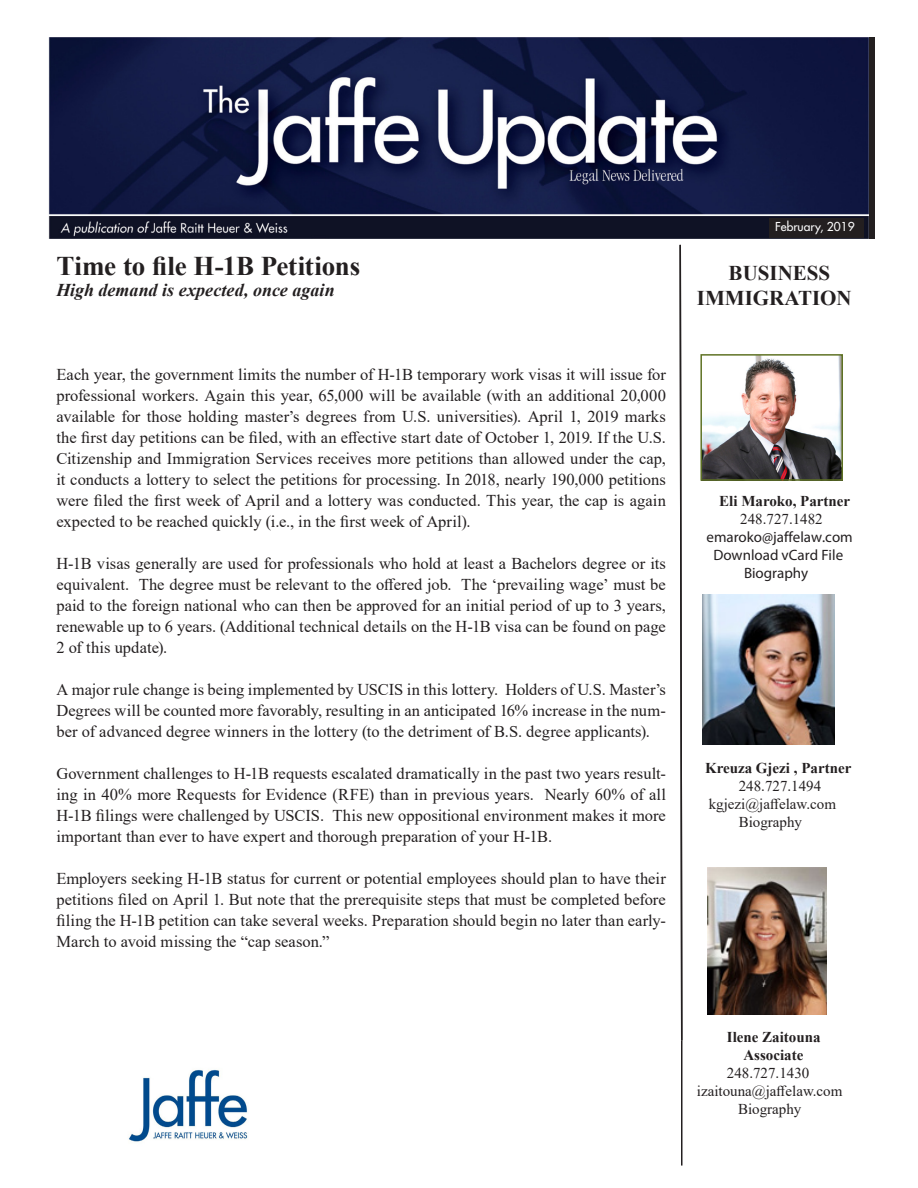
<style>
.page{position:relative;width:918px;height:1188px;background:#fff}
.page>*{position:absolute;margin:0;border:0;box-sizing:border-box;transform-origin:0 0}
.t1{font:700 27px "Times New Roman";letter-spacing:-.005em;color:#231f20}
.t2{font:700 21px "Times New Roman";color:#231f20}
.t3{font:italic 700 18px "Times New Roman";color:#231f20}
.t4{font:16.5px/21px "Times New Roman";color:#231f20;text-align:justify}
.t5{font:15px "Times New Roman";color:#231f20}
.t6{font:700 15px/18px "Times New Roman";color:#231f20;text-align:center}
.t7{font:15px "Myriad Pro";color:#231f20}
.t8{font:12px "Futura";color:#fff}
.s1{font-weight:400}
</style>
<div class="page">
<img style="left:48px;top:37px;width:820px;height:201px">
<div style="left:770px;top:218px;width:94px;height:19px;background:#231f20"></div>
<img style="left:703px;top:357px;width:137px;height:121px">
<div style="left:700px;top:354px;width:143px;height:127px;border:2px solid #5f7224"></div>
<img style="left:128px;top:1069px;width:120px;height:73px">
<svg style="left:679px;top:244px;width:4px;height:798px"></svg>
<hr style="left:681px;top:1040px;width:1px;height:126px;background:#231f20">
<img style="left:702px;top:595px;width:133px;height:150px">
<img style="left:708px;top:867px;width:119px;height:148px">
<p class="t1" style="left:56px;top:247px;width:305px">Time to file H-1B Petitions</p>
<p class="t3" style="left:56px;top:278px;width:280px">High demand is expected, once again</p>
<p class="t4" style="left:56px;top:364px;width:611px">Each year, the government limits the number of H-1B temporary work visas it will issue for professional workers. Again this year, 65,000 will be available (with an additional 20,000 available for those holding master’s degrees from U.S. universities). April 1, 2019 marks the first day petitions can be filed, with an effective start date of October 1, 2019. If the U.S.<br>Citizenship and Immigration Services receives more petitions than allowed under the cap, it conducts a lottery to select the petitions for processing. In 2018, nearly 190,000 petitions were filed the first week of April and a lottery was conducted. This year, the cap is again expected to be reached quickly (i.e., in the first week of April).</p>
<p class="t4" style="left:56px;top:553px;width:611px">H-1B visas generally are used for professionals who hold at least a Bachelors degree or its equivalent. The degree must be relevant to the offered job. The ‘prevailing wage’ must be paid to the foreign national who can then be approved for an initial period of up to 3 years, renewable up to 6 years. (Additional technical details on the H-1B visa can be found on page 2 of this update).</p>
<p class="t4" style="left:56px;top:679px;width:611px">A major rule change is being implemented by USCIS in this lottery. Holders of U.S. Master’s Degrees will be counted more favorably, resulting in an anticipated 16% increase in the num&shy;ber of advanced degree winners in the lottery (to the detriment of B.S. degree applicants).</p>
<p class="t4" style="left:56px;top:763px;width:611px">Government challenges to H-1B requests escalated dramatically in the past two years result&shy;ing in 40% more Requests for Evidence (RFE) than in previous years. Nearly 60% of all H-1B filings were challenged by USCIS. This new oppositional environment makes it more important than ever to have expert and thorough preparation of your H-1B.</p>
<p class="t4" style="left:56px;top:868px;width:611px">Employers seeking H-1B status for current or potential employees should plan to have their petitions filed on April 1. But note that the prerequisite steps that must be completed before filing the H-1B petition can take several weeks. Preparation should begin no later than early-March to avoid missing the “cap season.”</p>
<p class="t8" style="left:775px;top:219px;width:81px">February, 2019</p>
<p class="t2" style="left:729px;top:258px;width:103px">BUSINESS</p>
<p class="t2" style="left:697px;top:283px;width:156px">IMMIGRATION</p>
<p class="t6" style="left:719px;top:492px;width:132px">Eli Maroko, Partner</p>
<p class="t5" style="left:740px;top:509px;width:84px">248.727.1482</p>
<p class="t7" style="left:706px;top:528px;width:148px">emaroko@jaffelaw.com</p>
<p class="t7" style="left:713px;top:546px;width:131px">Download vCard File</p>
<p class="t7" style="left:744px;top:564px;width:66px">Biography</p>
<p class="t6" style="left:705px;top:759px;width:148px">Kreuza Gjezi , Partner<br><span class="s1">248.727.1494</span></p>
<p class="t5" style="left:709px;top:793px;width:129px">kgjezi@jaffelaw.com</p>
<p class="t5" style="left:739px;top:811px;width:65px">Biography</p>
<p class="t6" style="left:727px;top:1027px;width:95px">Ilene Zaitouna<br>Associate</p>
<p class="t5" style="left:727px;top:1062px;width:84px">248.727.1430</p>
<p class="t5" style="left:697px;top:1080px;width:147px">izaitouna@jaffelaw.com</p>
<p class="t5" style="left:738px;top:1098px;width:65px">Biography</p>
</div>
